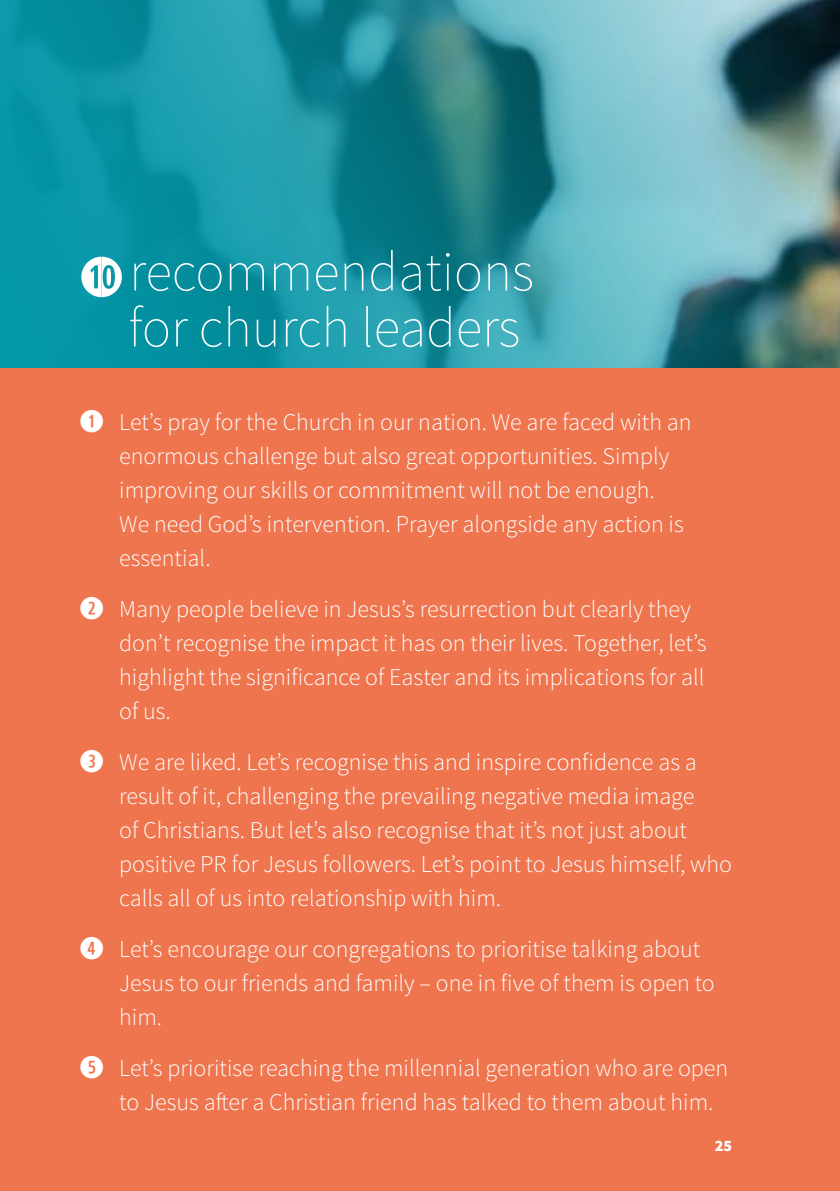
<style>
.page{position:relative;width:840px;height:1191px;background:#fff}
.page>*{position:absolute;margin:0;border:0;box-sizing:border-box;transform-origin:0 0}
.t1{font:200 56px/56px "Source Sans Pro";color:#fff;text-align:right}
.t2{font:300 24px/34px "Source Sans Pro";color:#fff}
.t3{font:900 16px "Source Sans Pro";color:#fff}
.s1{font-family:"Combi Numerals";font-weight:700;font-size:30px}
</style>
<div class="page">
<div style="left:0;top:1px;width:839px;height:1190px;background:#ee754e"></div>
<svg style="left:0;top:0;width:839px;height:367px;background:#3296a2"></svg>
<h1 class="t1" style="left:79px;top:244px;width:456px"><sub>1)</sub> recommendations for church leaders</h1>
<p class="t2" style="left:119px;top:405px;width:573px;text-indent:-40px"><span class="s1">q</span> Let’s pray for the Church in our nation. We are faced with an enormous challenge but also great opportunities. Simply improving our skills or commitment will not be enough.<br>We need God’s intervention. Prayer alongside any action is essential.</p>
<p class="t2" style="left:119px;top:592px;width:588px">Many people believe in Jesus’s resurrection but clearly they don’t recognise the impact it has on their lives. Together, let’s highlight the significance of Easter and its implications for all of us.</p>
<p class="t2" style="left:119px;top:745px;width:614px">We are liked. Let’s recognise this and inspire confidence as a result of it, challenging the prevailing negative media image<br>of Christians. But let’s also recognise that it’s not just about positive PR for Jesus followers. Let’s point to Jesus himself, who calls all of us into relationship with him.</p>
<p class="t2" style="left:119px;top:932px;width:596px">Let’s encourage our congregations to prioritise talking about<br>Jesus to our friends and family – one in five of them is open to him.</p>
<p class="t2" style="left:119px;top:1051px;width:610px">Let’s prioritise reaching the millennial generation who are open to Jesus after a Christian friend has talked to them about him.</p>
<p class="t3" style="left:714px;top:1134px;width:19px">25</p>
</div>
